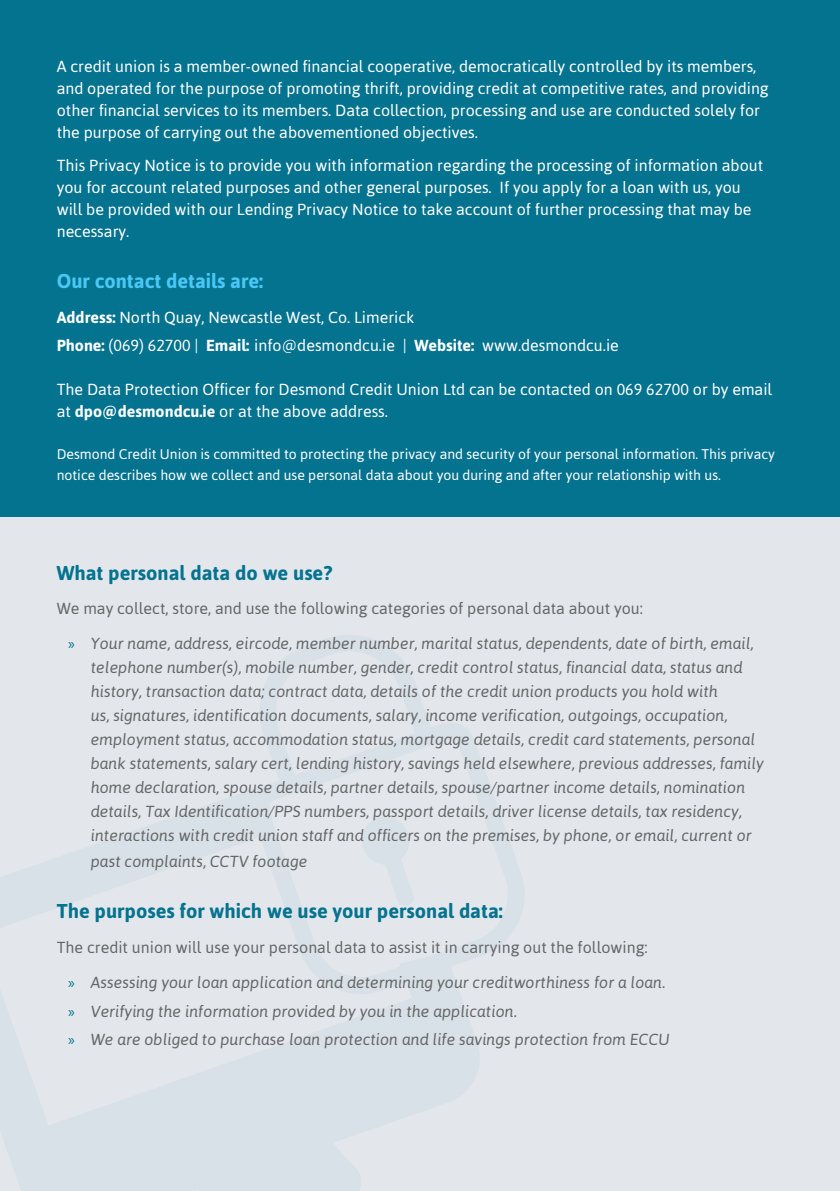
<style>
.page{position:relative;width:840px;height:1191px;background:#fff}
.page>*{position:absolute;margin:0;border:0;box-sizing:border-box;transform-origin:0 0}
.t1{font:700 20px "Asap";color:#047390}
.t2{font:700 20px "Asap";color:#49c8f5}
.t3{font:italic 16px/24px "Asap";color:#666767}
.t4{font:16px/22px "Asap";color:#fff}
.t5{font:16px "Asap";color:#666767}
.t6{font:14px/21px "Asap";color:#fff}
.s1{font-weight:700}
.s2{font-family:"Myriad Pro";font-style:normal;color:#047390}
</style>
<div class="page">
<div style="left:0;top:0;width:839px;height:1191px;background:#e3e7ec"></div>
<div style="left:0;top:0;width:839px;height:516px;background:#047390"></div>
<svg style="left:0;top:791px;width:479px;height:400px"></svg>
<svg style="left:248px;top:723px;width:276px;height:279px"></svg>
<svg style="left:250px;top:635px;width:184px;height:272px"></svg>
<p class="t4" style="left:57px;top:55px;width:713px">A credit union is a member-owned financial cooperative, democratically controlled by its members, and operated for the purpose of promoting thrift, providing credit at competitive rates, and providing other financial services to its members. Data collection, processing and use are conducted solely for the purpose of carrying out the abovementioned objectives.</p>
<p class="t4" style="left:57px;top:154px;width:707px">This Privacy Notice is to provide you with information regarding the processing of information about you for account related purposes and other general purposes. If you apply for a loan with us, you will be provided with our Lending Privacy Notice to take account of further processing that may be necessary.</p>
<p class="t2" style="left:57px;top:269px;width:208px">Our contact details are:</p>
<p class="t4" style="left:57px;top:303px;width:563px;line-height:28px"><span class="s1">Address:</span> North Quay, Newcastle West, Co. Limerick<br><span class="s1">Phone:</span> (069) 62700 | <span class="s1">Email:</span> info@desmondcu.ie | <span class="s1">Website:</span> www.desmondcu.ie</p>
<p class="t4" style="left:57px;top:378px;width:716px">The Data Protection Officer for Desmond Credit Union Ltd can be contacted on 069 62700 or by email at <span class="s1">dpo@desmondcu.ie</span> or at the above address.</p>
<p class="t6" style="left:57px;top:443px;width:719px">Desmond Credit Union is committed to protecting the privacy and security of your personal information. This privacy notice describes how we collect and use personal data about you during and after your relationship with us.</p>
<p class="t1" style="left:57px;top:561px;width:277px">What personal data do we use?</p>
<p class="t5" style="left:57px;top:598px;width:587px">We may collect, store, and use the following categories of personal data about you:</p>
<p class="t3" style="left:91px;top:631px;width:674px;text-indent:-23px"><span class="s2">»</span> Your name, address, eircode, member number, marital status, dependents, date of birth, email, telephone number(s), mobile number, gender, credit control status, financial data, status and history, transaction data; contract data, details of the credit union products you hold with<br>us, signatures, identification documents, salary, income verification, outgoings, occupation, employment status, accommodation status, mortgage details, credit card statements, personal bank statements, salary cert, lending history, savings held elsewhere, previous addresses, family home declaration, spouse details, partner details, spouse/partner income details, nomination details, Tax Identification/PPS numbers, passport details, driver license details, tax residency, interactions with credit union staff and officers on the premises, by phone, or email, current or</p>
<p class="t3" style="left:91px;top:849px;width:218px">past complaints, CCTV footage</p>
<p class="t1" style="left:57px;top:899px;width:447px">The purposes for which we use your personal data:</p>
<p class="t5" style="left:57px;top:938px;width:592px">The credit union will use your personal data to assist it in carrying out the following:</p>
<p class="t3" style="left:68px;top:968px;width:603px;line-height:28.2px"><span class="s2">»</span> Assessing your loan application and determining your creditworthiness for a loan. <span class="s2">»</span> Verifying the information provided by you in the application.<br><span class="s2">»</span> We are obliged to purchase loan protection and life savings protection from ECCU</p>
</div>
